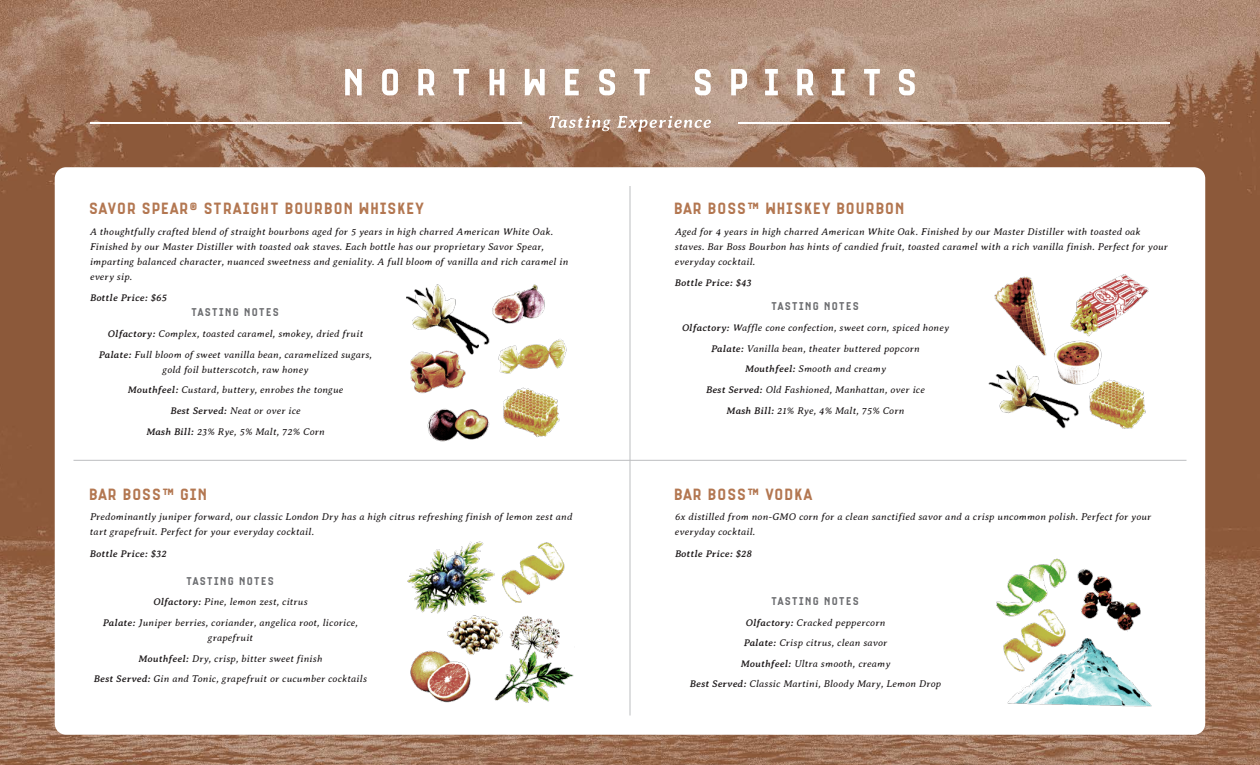
<style>
.page{position:relative;width:1260px;height:765px;background:#fff}
.page>*{position:absolute;margin:0;border:0;box-sizing:border-box;transform-origin:0 0}
.t1{font:16.25px "Babylonia";letter-spacing:.1em;color:#b37751}
.t2{font:11.25px "Babylonia";letter-spacing:.15em;color:#6d6e71}
.t3{font:italic 10px/20.6px "Averia Serif Libre";letter-spacing:.025em;color:#231f20;text-align:center}
.t4{font:italic 700 10px "Averia Serif Libre";letter-spacing:.025em;color:#231f20}
.s1{font-weight:700}
</style>
<div class="page">
<img style="left:0;top:0;width:1260px;height:765px">
<div style="left:55px;top:167px;width:1150px;height:568px;background:#fff;border-radius:11px"></div>
<hr style="left:630px;top:186px;width:1px;height:529px;background:#bcbec0">
<hr style="left:73px;top:460px;width:1114px;height:1px;background:#bcbec0">
<svg style="left:345px;top:69px;width:17px;height:26px"></svg>
<svg style="left:382px;top:69px;width:16px;height:26px"></svg>
<svg style="left:418px;top:69px;width:17px;height:26px"></svg>
<svg style="left:453px;top:69px;width:16px;height:26px"></svg>
<svg style="left:490px;top:69px;width:14px;height:26px"></svg>
<svg style="left:525px;top:69px;width:20px;height:26px"></svg>
<svg style="left:565px;top:69px;width:14px;height:26px"></svg>
<svg style="left:599px;top:69px;width:16px;height:26px"></svg>
<svg style="left:634px;top:69px;width:16px;height:26px"></svg>
<svg style="left:695px;top:69px;width:16px;height:26px"></svg>
<svg style="left:731px;top:69px;width:16px;height:26px"></svg>
<svg style="left:765px;top:69px;width:13px;height:26px"></svg>
<svg style="left:797px;top:69px;width:17px;height:26px"></svg>
<svg style="left:832px;top:69px;width:13px;height:26px"></svg>
<svg style="left:864px;top:69px;width:16px;height:26px"></svg>
<svg style="left:899px;top:69px;width:16px;height:26px"></svg>
<svg style="left:549px;top:116px;width:62px;height:15px"></svg>
<svg style="left:617px;top:116px;width:94px;height:16px;background:#c3a999"></svg>
<hr style="left:90px;top:123px;width:432px;height:1px;background:#fff">
<hr style="left:738px;top:123px;width:432px;height:1px;background:#fff">
<img style="left:406px;top:284px;width:161px;height:158px">
<img style="left:988px;top:274px;width:161px;height:155px">
<img style="left:996px;top:558px;width:156px;height:149px">
<img style="left:407px;top:541px;width:167px;height:162px">
<h1 class="t1" style="left:90px;top:198px;width:336px">SAVOR SPEAR® STRAIGHT BOURBON WHISKEY</h1>
<p class="t3" style="left:90px;top:224px;width:480px;line-height:15px;text-align:left">A thoughtfully crafted blend of straight bourbons aged for 5 years in high charred American White Oak.<br>Finished by our Master Distiller with toasted oak staves. Each bottle has our proprietary Savor Spear, imparting balanced character, nuanced sweetness and geniality. A full bloom of vanilla and rich caramel in every sip.</p>
<p class="t4" style="left:90px;top:292px;width:78px">Bottle Price: $65</p>
<p class="t2" style="left:192px;top:306px;width:89px">TASTING NOTES</p>
<p class="t3" style="left:99px;top:323px;width:275px"><span class="s1">Olfactory:</span> Complex, toasted caramel, smokey, dried fruit<br><span class="s1">Palate:</span> Full bloom of sweet vanilla bean, caramelized sugars,</p>
<p class="t3" style="left:128px;top:359px;width:217px">gold foil butterscotch, raw honey<br><span class="s1">Mouthfeel:</span> Custard, buttery, enrobes the tongue <span class="s1">Best Served:</span> Neat or over ice<br><span class="s1">Mash Bill:</span> 23% Rye, 5% Malt, 72% Corn</p>
<h1 class="t1" style="left:90px;top:484px;width:119px">BAR BOSS™ GIN</h1>
<p class="t3" style="left:90px;top:509px;width:484px;line-height:15px;text-align:left">Predominantly juniper forward, our classic London Dry has a high citrus refreshing finish of lemon zest and tart grapefruit. Perfect for your everyday cocktail.</p>
<p class="t4" style="left:90px;top:548px;width:78px">Bottle Price: $32</p>
<p class="t2" style="left:187px;top:574px;width:89px">TASTING NOTES</p>
<p class="t3" style="left:103px;top:592px;width:257px"><span class="s1">Olfactory:</span> Pine, lemon zest, citrus<br><span class="s1">Palate:</span> Juniper berries, coriander, angelica root, licorice,</p>
<p class="t3" style="left:94px;top:627px;width:275px">grapefruit<br><span class="s1">Mouthfeel:</span> Dry, crisp, bitter sweet finish<br><span class="s1">Best Served:</span> Gin and Tonic, grapefruit or cucumber cocktails</p>
<h1 class="t1" style="left:675px;top:198px;width:231px">BAR BOSS™ WHISKEY BOURBON</h1>
<p class="t3" style="left:675px;top:224px;width:495px;line-height:15px;text-align:left">Aged for 4 years in high charred American White Oak. Finished by our Master Distiller with toasted oak staves. Bar Boss Bourbon has hints of candied fruit, toasted caramel with a rich vanilla finish. Perfect for your everyday cocktail.</p>
<p class="t4" style="left:675px;top:277px;width:78px">Bottle Price: $43</p>
<p class="t2" style="left:772px;top:300px;width:89px">TASTING NOTES</p>
<p class="t3" style="left:682px;top:317px;width:268px"><span class="s1">Olfactory:</span> Waffle cone confection, sweet corn, spiced honey <span class="s1">Palate:</span> Vanilla bean, theater buttered popcorn<br><span class="s1">Mouthfeel:</span> Smooth and creamy<br><span class="s1">Best Served:</span> Old Fashioned, Manhattan, over ice<br><span class="s1">Mash Bill:</span> 21% Rye, 4% Malt, 75% Corn</p>
<h1 class="t1" style="left:675px;top:484px;width:139px">BAR BOSS™ VODKA</h1>
<p class="t3" style="left:675px;top:509px;width:478px;line-height:15px;text-align:left">6x distilled from non-GMO corn for a clean sanctified savor and a crisp uncommon polish. Perfect for your everyday cocktail.</p>
<p class="t4" style="left:675px;top:548px;width:78px">Bottle Price: $28</p>
<p class="t2" style="left:772px;top:594px;width:89px">TASTING NOTES</p>
<p class="t3" style="left:690px;top:612px;width:253px"><span class="s1">Olfactory:</span> Cracked peppercorn<br><span class="s1">Palate:</span> Crisp citrus, clean savor<br><span class="s1">Mouthfeel:</span> Ultra smooth, creamy<br><span class="s1">Best Served:</span> Classic Martini, Bloody Mary, Lemon Drop</p>
</div>
